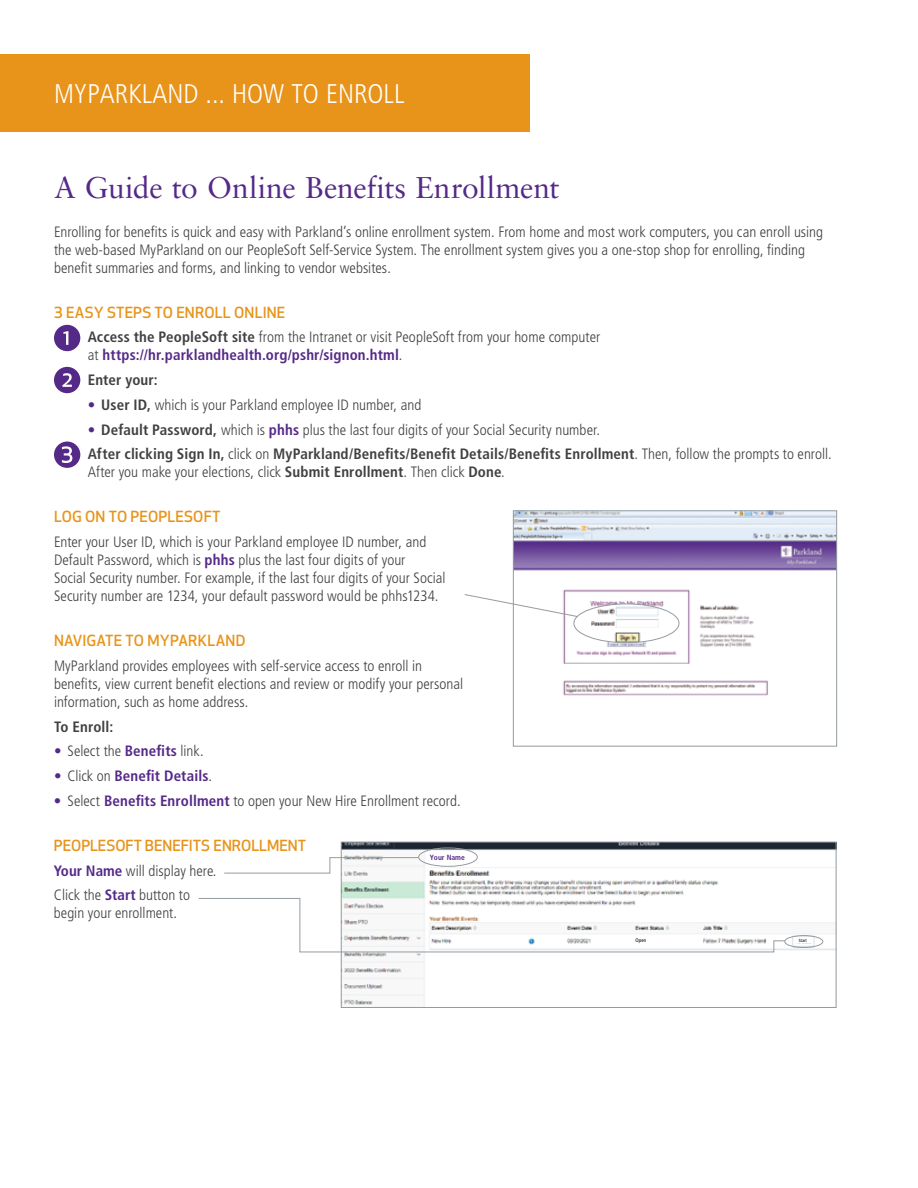
<style>
.page{position:relative;width:918px;height:1188px;background:#fff}
.page>*{position:absolute;margin:0;border:0;box-sizing:border-box;transform-origin:0 0}
.t1{font:30px "Sabon LT Std";letter-spacing:-.005em;color:#552988}
.t2{font:300 condensed 27px "Frutiger LT Std";color:#fff}
.t3{font:300 condensed 15px/18px "Frutiger LT Std";color:#414042}
.t4{font:500 15px "Apex New";letter-spacing:.005em;color:#e8941a}
.t5{font:700 condensed 15px "Frutiger LT Std";letter-spacing:.01em;color:#552988}
.t6{font:700 condensed 15px "Frutiger LT Std";letter-spacing:.005em;color:#414042}
.t7{font:700 condensed 7.5px "Frutiger LT Std";color:#552988}
.t8{font:condensed 5.25px "Frutiger LT Std";color:#000}
.t9{font:condensed 4.5px "Frutiger LT Std";color:#000}
.s1{font-weight:700}
.s2{font-weight:700;color:#552988}
.s3{color:#552988}
.s4{font-weight:300}
.s5{font-weight:300;color:#414042}
</style>
<div class="page">
<div style="left:0;top:54px;width:529px;height:78px;background:#e8941a"></div>
<div style="left:54px;top:325px;width:26px;height:26px;background:#552988;border-radius:50%"></div>
<svg style="left:63px;top:331px;width:5px;height:14px"></svg>
<div style="left:54px;top:367px;width:26px;height:26px;background:#552988;border-radius:50%"></div>
<svg style="left:62px;top:373px;width:10px;height:14px"></svg>
<div style="left:54px;top:442px;width:26px;height:26px;background:#552988;border-radius:50%"></div>
<svg style="left:62px;top:446px;width:10px;height:17px"></svg>
<img style="left:515px;top:512px;width:320px;height:184px">
<div style="left:513px;top:510px;width:324px;height:237px;border:1px solid #949ca1"></div>
<img style="left:574px;top:604px;width:105px;height:39px">
<div style="left:574px;top:604px;width:105px;height:39px;border:1px solid #949ca1;border-radius:50%"></div>
<svg style="left:464px;top:594px;width:114px;height:23px"></svg>
<img style="left:343px;top:844px;width:492px;height:162px">
<div style="left:341px;top:842px;width:496px;height:166px;border:1px solid #949ca1"></div>
<div style="left:430px;top:854px;width:59px;height:13px;background:#fff"></div>
<hr style="left:794px;top:939px;width:18px;height:4px;background:#fff">
<div style="left:418px;top:848px;width:60px;height:19px;border:1px solid #949ca1;border-radius:50%"></div>
<svg style="left:224px;top:857px;width:195px;height:17px"></svg>
<svg style="left:198px;top:898px;width:588px;height:55px"></svg>
<div style="left:784px;top:935px;width:39px;height:13px;border:1px solid #949ca1;border-radius:50%"></div>
<h2 class="t2" style="left:54px;top:78px;width:352px">MYPARKLAND ... HOW TO ENROLL</h2>
<h1 class="t1" style="left:54px;top:170px;width:507px">A Guide to Online Benefits Enrollment</h1>
<p class="t3" style="left:54px;top:223px;width:771px">Enrolling for benefits is quick and easy with Parkland’s online enrollment system. From home and most work computers, you can enroll using the web-based MyParkland on our PeopleSoft Self-Service System. The enrollment system gives you a one-stop shop for enrolling, finding benefit summaries and forms, and linking to vendor websites.</p>
<p class="t4" style="left:54px;top:302px;width:233px">3 EASY STEPS TO ENROLL ONLINE</p>
<p class="t3" style="left:88px;top:328px;width:514px"><span class="s1">Access the PeopleSoft site</span> from the Intranet or visit PeopleSoft from your home computer at <span class="s2">https://hr.parklandhealth.org/pshr/signon.html</span>.</p>
<p class="t6" style="left:88px;top:371px;width:72px">Enter your:</p>
<p class="t3" style="left:88px;top:396px;width:335px"><span class="s3">•</span> <span class="s1">User ID,</span> which is your Parkland employee ID number, and</p>
<p class="t3" style="left:88px;top:417px;width:745px;line-height:24.8px"><span class="s3">•</span> <span class="s1">Default Password,</span> which is <span class="s2">phhs</span> plus the last four digits of your Social Security number.<br><span class="s1">After clicking Sign In,</span> click on <span class="s1">MyParkland/Benefits/Benefit Details/Benefits Enrollment</span>. Then, follow the prompts to enroll.</p>
<p class="t3" style="left:88px;top:463px;width:419px">After you make your elections, click <span class="s1">Submit Enrollment</span>. Then click <span class="s1">Done</span>.</p>
<p class="t4" style="left:54px;top:507px;width:168px">LOG ON TO PEOPLESOFT</p>
<p class="t3" style="left:54px;top:533px;width:393px">Enter your User ID, which is your Parkland employee ID number, and Default Password, which is <span class="s2">phhs</span> plus the last four digits of your<br>Social Security number. For example, if the last four digits of your Social Security number are 1234, your default password would be phhs1234.</p>
<p class="t4" style="left:54px;top:631px;width:193px">NAVIGATE TO MYPARKLAND</p>
<p class="t3" style="left:54px;top:657px;width:411px">MyParkland provides employees with self-service access to enroll in benefits, view current benefit elections and review or modify your personal information, such as home address.</p>
<p class="t6" style="left:54px;top:718px;width:61px">To Enroll:</p>
<p class="t3" style="left:54px;top:742px;width:151px"><span class="s3">•</span> Select the <span class="s2">Benefits</span> link.</p>
<p class="t5" style="left:54px;top:767px;width:160px"><span class="s4">•</span> <span class="s5">Click on</span> Benefit Details<span class="s5">.</span></p>
<p class="t3" style="left:54px;top:792px;width:408px"><span class="s3">•</span> Select <span class="s2">Benefits Enrollment</span> to open your New Hire Enrollment record.</p>
<p class="t4" style="left:54px;top:835px;width:254px">PEOPLESOFT BENEFITS ENROLLMENT</p>
<p class="t3" style="left:54px;top:858px;width:164px;line-height:24.8px"><span class="s2">Your Name</span> will display here.<br>Click the <span class="s2">Start</span> button to</p>
<p class="t3" style="left:54px;top:904px;width:125px">begin your enrollment.</p>
<p class="t7" style="left:430px;top:853px;width:37px">Your Name</p>
<p class="t8" style="left:636px;top:938px;width:12px">Open</p>
<p class="t9" style="left:799px;top:938px;width:10px">Start</p>
</div>
